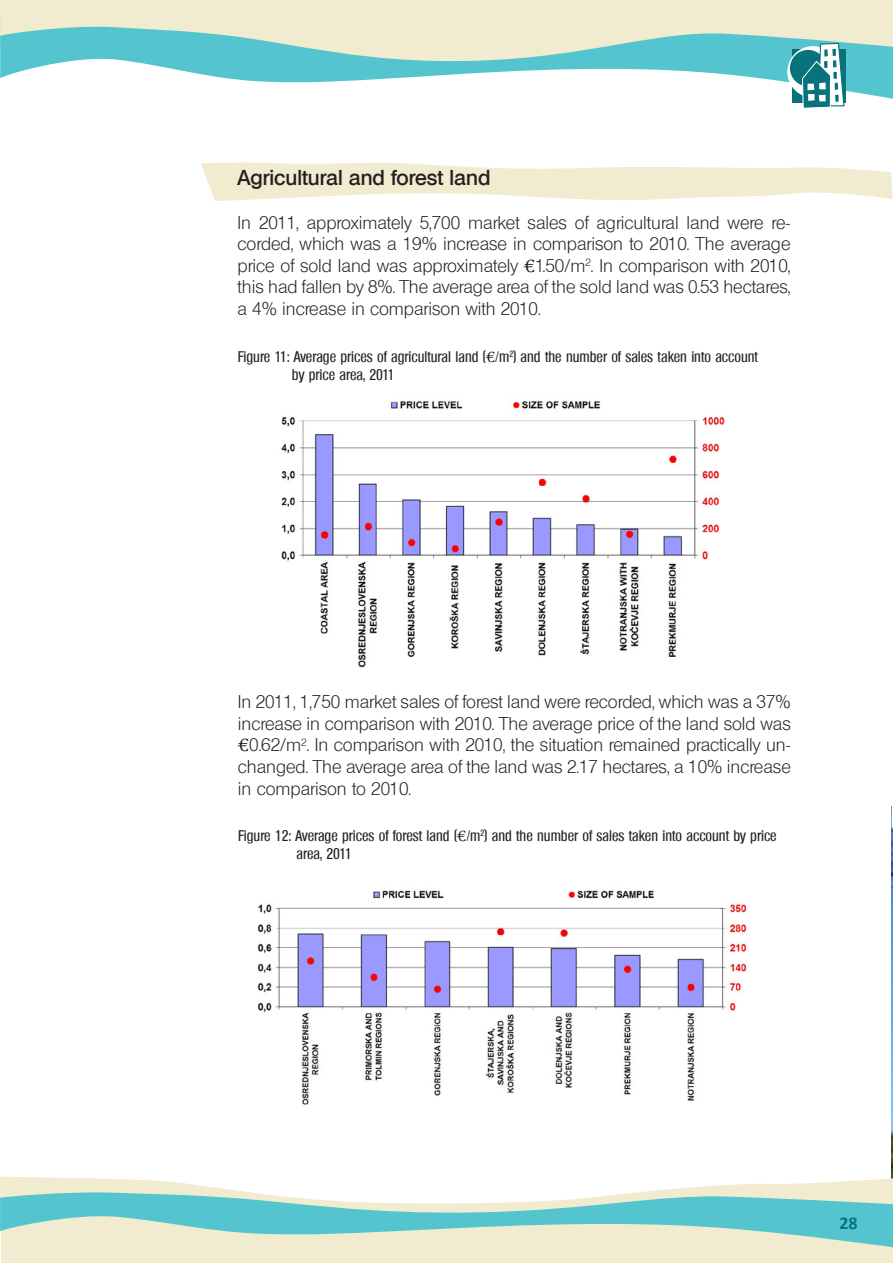
<style>
.page{position:relative;width:893px;height:1263px;background:#fff}
.page>*{position:absolute;margin:0;border:0;box-sizing:border-box;transform-origin:0 0}
.t1{font:700 21px "Olympia DB Demi";color:#231f20}
.t2{font:18px/21.6px "Olympia L Light";color:#231f20;text-align:justify}
.t3{font:700 18px "Calibri";color:#09737d}
.t4{font:15px/18px "Olympia MC Medium Cond";color:#231f20}
.s1{font-family:"Cambria"}
</style>
<div class="page">
<img style="left:892px;top:844px;width:1px;height:333px">
<svg style="left:892px;top:827px;width:1px;height:17px"></svg>
<hr style="left:892px;top:1212px;width:1px;height:51px;background:#f1ebd0">
<div style="left:1px;top:1209px;width:891px;height:54px;background:#f1ebd0"></div>
<svg style="left:0;top:65px;width:893px;height:34px"></svg>
<svg style="left:0;top:0;width:893px;height:65px;background:#beded0"></svg>
<svg style="left:0;top:1177px;width:893px;height:70px"></svg>
<div style="left:792px;top:49px;width:54px;height:54px;background:#09737d"></div>
<svg style="left:787px;top:46px;width:52px;height:52px"></svg>
<div style="left:790px;top:50px;width:36px;height:36px;background:#09737d;border-radius:50%"></div>
<svg style="left:802px;top:42px;width:43px;height:67px"></svg>
<svg style="left:201px;top:162px;width:691px;height:39px"></svg>
<img style="left:281px;top:399px;width:444px;height:269px">
<img style="left:257px;top:890px;width:490px;height:215px">
<p class="t1" style="left:238px;top:166px;width:254px">Agricultural and forest land</p>
<p class="t2" style="left:238px;top:211px;width:554px">In 2011, approximately 5,700 market sales of agricultural land were re&shy;corded, which was a 19% increase in comparison to 2010. The average price of sold land was approximately <span class="s1">€</span>1.50/m<sup>2</sup>. In comparison with 2010, this had fallen by 8%. The average area of the sold land was 0.53 hectares, a 4% increase in comparison with 2010.</p>
<p class="t4" style="left:292px;top:347px;width:468px;text-indent:-54px">Figure 11: Average prices of agricultural land (<span class="s1">€</span>/m<sup>2</sup>) and the number of sales taken into account by price area, 2011</p>
<p class="t2" style="left:238px;top:691px;width:554px">In 2011, 1,750 market sales of forest land were recorded, which was a 37% increase in comparison with 2010. The average price of the land sold was <span class="s1">€</span>0.62/m<sup>2</sup>. In comparison with 2010, the situation remained practically un&shy;changed. The average area of the land was 2.17 hectares, a 10% increase in comparison to 2010.</p>
<p class="t4" style="left:297px;top:827px;width:482px;text-indent:-58px">Figure 12: Average prices of forest land (<span class="s1">€</span>/m<sup>2</sup>) and the number of sales taken into account by price area, 2011</p>
<p class="t3" style="left:839px;top:1211px;width:20px">28</p>
</div>
